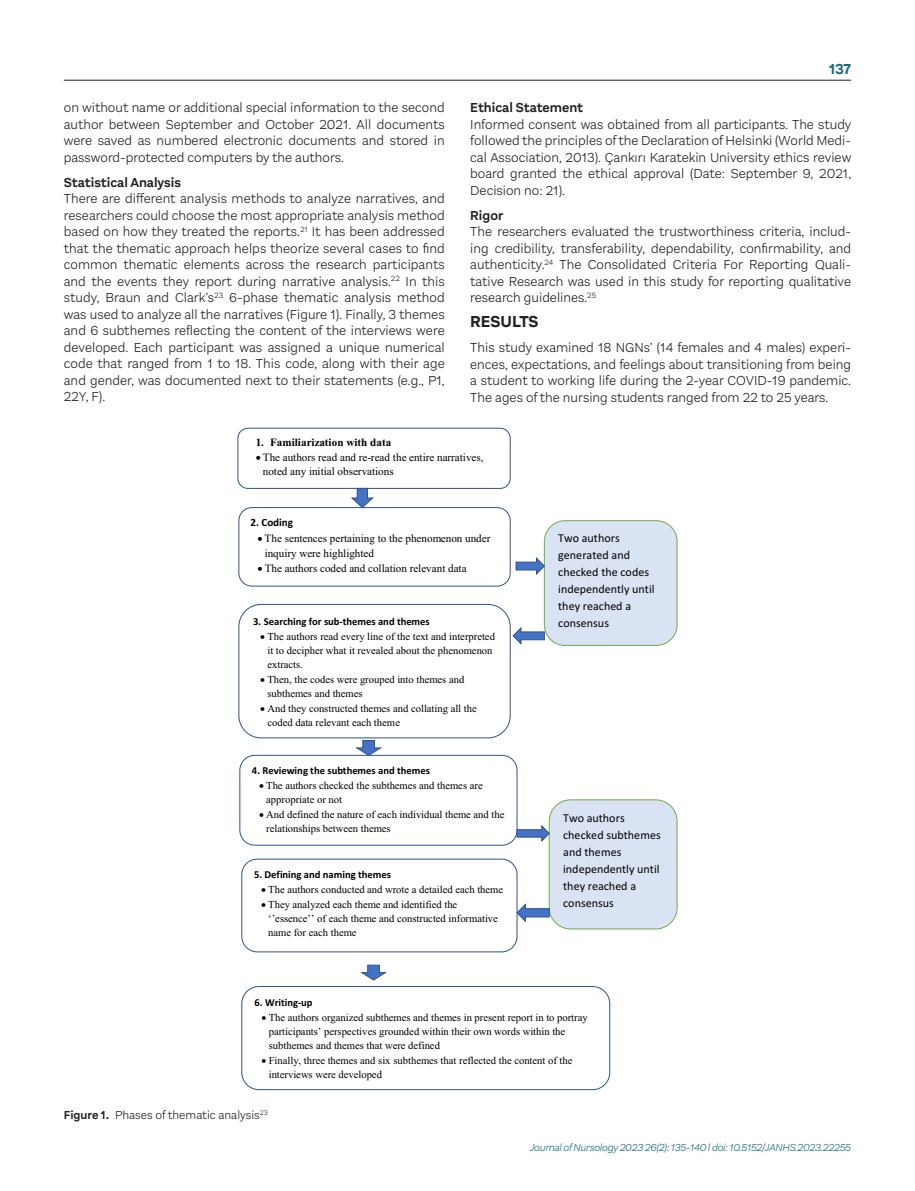
<style>
.page{position:relative;width:915px;height:1191px;background:#fff}
.page>*{position:absolute;margin:0;border:0;box-sizing:border-box;transform-origin:0 0}
.t1{font:700 16.5px "Aestetico";color:#231f20}
.t2{font:700 15px "Aestetico";color:#1b6c80}
.t3{font:300 13.5px/16.5px "Aestetico";color:#231f20;text-align:justify}
.t4{font:600 13.5px "Aestetico";color:#231f20}
.t5{font:12.15px/17px "Calibri";color:#000}
.t6{font:300 12px "Aestetico";color:#231f20}
.t7{font:11.1px/14.7px "Times New Roman";color:#000}
.t8{font:700 11.1px "Times New Roman";color:#000}
.t9{font:700 11.1px "Calibri";color:#000}
.t10{font:10.65px/14px "Times New Roman";color:#000}
.t11{font:700 10.65px "Calibri";color:#000}
.t12{font:italic 300 10.5px "Aestetico";letter-spacing:-.025em;color:#1b6c80}
.s1{font-weight:600}
</style>
<div class="page">
<hr style="left:64px;top:80px;width:786px;height:1px;background:#231f20">
<div style="left:237px;top:428px;width:273px;height:61px;border:1px solid #2f528f;border-radius:10px"></div>
<div style="left:238px;top:507px;width:272px;height:79px;border:1px solid #2f528f;border-radius:13px"></div>
<div style="left:238px;top:604px;width:272px;height:134px;border:1px solid #2f528f;border-radius:22px"></div>
<div style="left:239px;top:755px;width:278px;height:90px;border:1px solid #2f528f;border-radius:15px"></div>
<div style="left:241px;top:858px;width:276px;height:94px;border:1px solid #2f528f;border-radius:15px"></div>
<div style="left:241px;top:986px;width:369px;height:104px;border:1px solid #2f528f;border-radius:17px"></div>
<div style="left:544px;top:520px;width:132px;height:125px;background:#dae3f3;border-radius:21px"></div>
<div style="left:543px;top:520px;width:134px;height:126px;border:1px solid #70ad47;border-radius:21px"></div>
<div style="left:549px;top:800px;width:127px;height:129px;background:#dae3f3;border-radius:21px"></div>
<div style="left:548px;top:799px;width:129px;height:130px;border:1px solid #70ad47;border-radius:21px"></div>
<svg style="left:351px;top:487px;width:23px;height:21px"></svg>
<svg style="left:356px;top:740px;width:27px;height:16px"></svg>
<svg style="left:360px;top:964px;width:27px;height:17px"></svg>
<svg style="left:515px;top:556px;width:30px;height:20px"></svg>
<svg style="left:512px;top:626px;width:33px;height:19px"></svg>
<svg style="left:516px;top:824px;width:34px;height:18px"></svg>
<svg style="left:516px;top:902px;width:33px;height:21px"></svg>
<p class="t3" style="left:64px;top:99px;width:382px">on without name or additional special information to the second author between September and October 2021. All documents were saved as numbered electronic documents and stored in password-protected computers by the authors.</p>
<p class="t4" style="left:64px;top:174px;width:119px">Statistical Analysis</p>
<p class="t3" style="left:64px;top:190px;width:382px">There are different analysis methods to analyze narratives, and researchers could choose the most appropriate analysis method based on how they treated the reports.<sup>21</sup> It has been addressed that the thematic approach helps theorize several cases to find common thematic elements across the research participants and the events they report during narrative analysis.<sup>22</sup> In this study, Braun and Clark’s<sup>23</sup> 6-phase thematic analysis method was used to analyze all the narratives (Figure 1). Finally, 3 themes and 6 subthemes reflecting the content of the interviews were developed. Each participant was assigned a unique numerical code that ranged from 1 to 18. This code, along with their age and gender, was documented next to their statements (e.g., P1, 22Y, F).</p>
<p class="t2" style="left:828px;top:60px;width:24px">137</p>
<p class="t4" style="left:470px;top:100px;width:114px">Ethical Statement</p>
<p class="t3" style="left:470px;top:116px;width:382px">Informed consent was obtained from all participants. The study followed the principles of the Declaration of Helsinki (World Medi&shy;cal Association, 2013). Çankırı Karatekin University ethics review board granted the ethical approval (Date: September 9, 2021, Decision no: 21).</p>
<p class="t4" style="left:470px;top:207px;width:35px">Rigor</p>
<p class="t3" style="left:470px;top:223px;width:382px">The researchers evaluated the trustworthiness criteria, includ&shy;ing credibility, transferability, dependability, confirmability, and authenticity.<sup>24</sup> The Consolidated Criteria For Reporting Quali&shy;tative Research was used in this study for reporting qualitative research guidelines.<sup>25</sup></p>
<p class="t1" style="left:470px;top:312px;width:70px">RESULTS</p>
<p class="t3" style="left:470px;top:339px;width:382px">This study examined 18 NGNs’ (14 females and 4 males) experi&shy;ences, expectations, and feelings about transitioning from being a student to working life during the 2-year COVID-19 pandemic.<br>The ages of the nursing students ranged from 22 to 25 years.</p>
<p class="t8" style="left:255px;top:434px;width:137px">1. Familiarization with data</p>
<p class="t7" style="left:263px;top:449px;width:222px;text-indent:-7px">• The authors read and re-read the entire narratives, noted any initial observations</p>
<p class="t9" style="left:250px;top:515px;width:44px">2. Coding</p>
<p class="t7" style="left:264px;top:530px;width:227px;text-indent:-7px">• The sentences pertaining to the phenomenon under inquiry were highlighted</p>
<p class="t7" style="left:257px;top:561px;width:210px">• The authors coded and collation relevant data</p>
<p class="t11" style="left:253px;top:614px;width:178px">3. Searching for sub-themes and themes</p>
<p class="t10" style="left:267px;top:629px;width:229px;text-indent:-7px">• The authors read every line of the text and interpreted it to decipher what it revealed about the phenomenon extracts.</p>
<p class="t10" style="left:267px;top:672px;width:198px;text-indent:-7px">• Then, the codes were grouped into themes and subthemes and themes</p>
<p class="t10" style="left:267px;top:701px;width:211px;text-indent:-7px">• And they constructed themes and collating all the coded data relevant each theme</p>
<p class="t11" style="left:252px;top:763px;width:179px">4. Reviewing the subthemes and themes</p>
<p class="t10" style="left:266px;top:778px;width:218px;text-indent:-7px">• The authors checked the subthemes and themes are appropriate or not</p>
<p class="t10" style="left:266px;top:806px;width:240px;line-height:14.4px;text-indent:-7px">• And defined the nature of each individual theme and the relationships between themes</p>
<p class="t11" style="left:254px;top:867px;width:138px">5. Defining and naming themes</p>
<p class="t10" style="left:261px;top:882px;width:243px">• The authors conducted and wrote a detailed each theme</p>
<p class="t10" style="left:268px;top:897px;width:231px;text-indent:-7px">• They analyzed each theme and identified the ‘’essence’’ of each theme and constructed informative name for each theme</p>
<p class="t5" style="left:558px;top:530px;width:98px">Two authors generated and checked the codes independently until they reached a consensus</p>
<p class="t5" style="left:563px;top:809px;width:99px">Two authors checked subthemes and themes independently until they reached a consensus</p>
<p class="t11" style="left:254px;top:995px;width:60px">6. Writing-up</p>
<p class="t10" style="left:269px;top:1010px;width:320px;text-indent:-7px">• The authors organized subthemes and themes in present report in to portray participants’ perspectives grounded within their own words within the subthemes and themes that were defined</p>
<p class="t10" style="left:269px;top:1052px;width:305px;text-indent:-7px">• Finally, three themes and six subthemes that reflected the content of the interviews were developed</p>
<p class="t6" style="left:64px;top:1108px;width:205px"><span class="s1">Figure 1.</span> Phases of thematic analysis<sup>23</sup></p>
<p class="t12" style="left:529px;top:1141px;width:323px">Journal of Nursology 2023 26(2): 135-140 l doi: 10.5152/JANHS.2023.22255</p>
</div>
